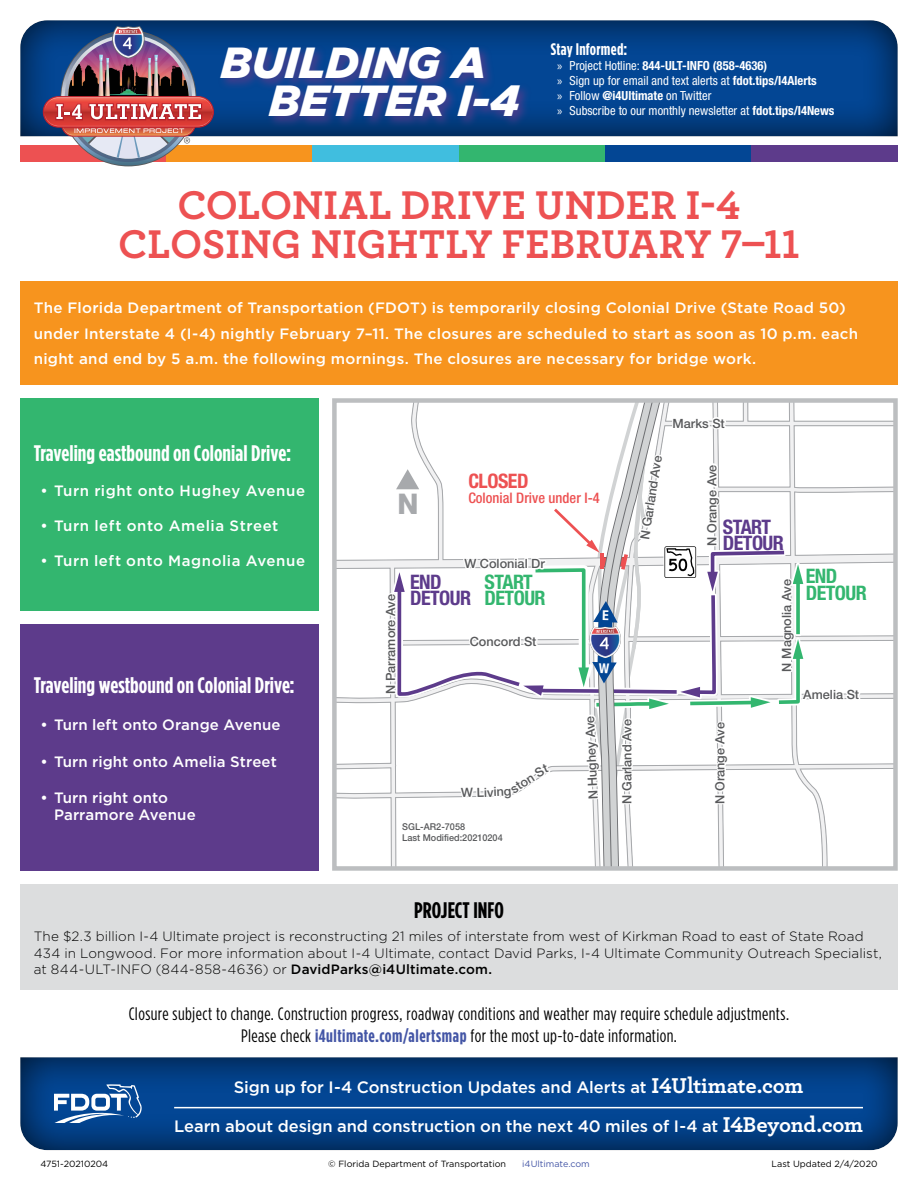
<style>
.page{position:relative;width:918px;height:1188px;background:#fff}
.page>*{position:absolute;margin:0;border:0;box-sizing:border-box;transform-origin:0 0}
.t1{font:italic 900 43.5px/37.5px "Gotham";color:#fff}
.Alert_Header{font:700 42px/39px "Archer";color:#ed5152;text-align:center}
.t2{font:800 28.5px "Helvetica Neue";color:#a7a9ac}
.body_content{font:700 22.5px "Gotham Condensed";color:#fff}
.t3{font:700 22.5px "Gotham Condensed";color:#000}
.t4{font:700 condensed 19.95px/16.4px "Helvetica Neue";letter-spacing:-.025em;color:#33b66f}
.t5{font:700 condensed 19.95px/16.4px "Helvetica Neue";letter-spacing:-.025em;color:#5d3b8b}
.t6{font:700 condensed 19.95px "Helvetica Neue";letter-spacing:-.025em;color:#ed5152}
.t7{font:18px "Gotham Condensed";letter-spacing:.02em;color:#000}
.t8{font:700 16.8px "Gotham Condensed";letter-spacing:.015em;color:#fff}
.t9{font:500 16.5px "Gotham";letter-spacing:-.005em;color:#fff}
.body_content-2{font:500 15px/25.5px "Gotham";letter-spacing:.015em;color:#fff}
.body_content-3{font:500 15px "Gotham";letter-spacing:.035em;color:#fff}
.body_content-4{font:500 15px "Gotham";letter-spacing:.04em;color:#fff}
.t10{font:500 condensed 14.55px "Helvetica Neue LT Std";color:#ed5152}
.body_content-5{font:300 13.5px/16.5px "Gotham";letter-spacing:.01em;color:#000}
.t11{font:500 12.75px "Helvetica Neue";color:#58595b}
.t12{font:condensed 12.6px/15px "Helvetica Neue LT Std";color:#fff}
.t13{font:500 9.45px/11.4px "Helvetica Neue";color:#58595b;scale:.96 1}
.t14{font:9px "Gotham";color:#000}
.t15{font:9px "Gotham";color:#4456a6}
.s1{font-family:"Myriad Pro";font-stretch:normal}
.s2{font-weight:700}
.s3{font-weight:500}
.s4{font-weight:700;color:#4456a6}
.s5{font-family:"Archer";font-weight:700;font-size:22.5px}
</style>
<div class="page">
<div style="left:20px;top:20px;width:878px;height:118px;background:#000;opacity:.75"></div>
<div style="left:20px;top:145px;width:146px;height:17px;background:#ed5152"></div>
<div style="left:166px;top:145px;width:147px;height:17px;background:#f7941e"></div>
<div style="left:313px;top:145px;width:146px;height:17px;background:#40bedf"></div>
<div style="left:459px;top:145px;width:146px;height:17px;background:#33b66f"></div>
<div style="left:605px;top:145px;width:146px;height:17px;background:#034694"></div>
<div style="left:751px;top:145px;width:147px;height:17px;background:#5d3b8b"></div>
<img style="left:44px;top:24px;width:168px;height:142px">
<div style="left:19px;top:1051px;width:880px;height:101px;background:#000;opacity:.75"></div>
<div style="left:218px;top:44px;width:314px;height:85px;background:#5d3b8b;opacity:.75"></div>
<svg style="left:54px;top:1084px;width:88px;height:39px"></svg>
<hr style="left:174px;top:1107px;width:689px;height:1px;background:#fff">
<div style="left:20px;top:281px;width:878px;height:104px;background:#f7941e"></div>
<div style="left:20px;top:884px;width:878px;height:106px;background:#dcddde"></div>
<div style="left:20px;top:624px;width:299px;height:247px;background:#5d3b8b"></div>
<div style="left:332px;top:398px;width:566px;height:473px;border:4px solid #bcbec0"></div>
<div style="left:20px;top:398px;width:299px;height:213px;background:#33b66f"></div>
<svg style="left:334px;top:401px;width:561px;height:467px"></svg>
<h1 class="t1" style="left:269px;top:44px;width:252px;text-indent:-48px">BUILDING A<br>BETTER I-4</h1>
<p class="t8" style="left:551px;top:39px;width:78px">Stay Informed:</p>
<p class="t12" style="left:557px;top:58px;width:279px"><span class="s1">»</span> Project Hotline: <span class="s2">844-ULT-INFO (858-4636)<br></span><span class="s1">»</span> Sign up for email and text alerts at <span class="s2">fdot.tips/I4Alerts<br></span><span class="s1">»</span> Follow <span class="s2">@i4Ultimate</span> on Twitter<br><span class="s1">»</span> Subscribe to our monthly newsletter at <span class="s2">fdot.tips/I4News</span></p>
<p class="Alert_Header" style="left:118px;top:183px;width:683px">COLONIAL DRIVE UNDER I-4<br>CLOSING NIGHTLY FEBRUARY 7–11</p>
<p class="body_content-2" style="left:34px;top:295px;width:826px">The Florida Department of Transportation (FDOT) is temporarily closing Colonial Drive (State Road 50) under Interstate 4 (I-4) nightly February 7–11. The closures are scheduled to start as soon as 10 p.m. each night and end by 5 a.m. the following mornings. The closures are necessary for bridge work.</p>
<p class="body_content" style="left:34px;top:439px;width:259px">Traveling eastbound on Colonial Drive:</p>
<p class="body_content-3" style="left:40px;top:481px;width:266px">• Turn right onto Hughey Avenue</p>
<p class="body_content-3" style="left:40px;top:516px;width:239px">• Turn left onto Amelia Street</p>
<p class="body_content-4" style="left:40px;top:551px;width:266px">• Turn left onto Magnolia Avenue</p>
<p class="body_content" style="left:34px;top:672px;width:262px">Traveling westbound on Colonial Drive:</p>
<p class="body_content-2" style="left:40px;top:712px;width:242px">• Turn left onto Orange Avenue</p>
<p class="body_content-2" style="left:40px;top:748px;width:238px">• Turn right onto Amelia Street</p>
<p class="body_content-2" style="left:54px;top:790px;width:143px;line-height:16.5px;text-indent:-14px">• Turn right onto<br>Parramore Avenue</p>
<p class="t2" style="left:397px;top:487px;width:23px">N</p>
<p class="t6" style="left:468px;top:469px;width:62px">CLOSED</p>
<p class="t10" style="left:468px;top:489px;width:133px">Colonial Drive under I-4</p>
<p class="t11" style="left:637px;top:538px;width:86px;rotate:-81deg">N Garland Ave</p>
<p class="t11" style="left:673px;top:416px;width:54px">Marks St</p>
<p class="t11" style="left:704px;top:546px;width:83px;rotate:-90deg">N Orange Ave</p>
<p class="t5" style="left:723px;top:518px;width:63px">START<br>DETOUR</p>
<p class="t11" style="left:383px;top:694px;width:101px;rotate:-90deg">N Parramore Ave</p>
<p class="t11" style="left:464px;top:556px;width:82px">W Colonial Dr</p>
<p class="t4" style="left:485px;top:573px;width:63px">START<br>DETOUR</p>
<p class="t4" style="left:806px;top:568px;width:63px">END<br>DETOUR</p>
<p class="t5" style="left:410px;top:573px;width:63px">END<br>DETOUR</p>
<p class="t11" style="left:779px;top:672px;width:94px;rotate:-90deg">N Magnolia Ave</p>
<p class="t11" style="left:470px;top:634px;width:68px">Concord St</p>
<p class="t11" style="left:476px;top:785px;width:22px;rotate:-2deg">Livi</p>
<p class="t11" style="left:586px;top:799px;width:85px;rotate:-93deg">N Hughey Ave</p>
<p class="t11" style="left:619px;top:804px;width:86px;rotate:-90deg">N Garland Ave</p>
<p class="t11" style="left:712px;top:804px;width:83px;rotate:-90deg">N Orange Ave</p>
<p class="t11" style="left:803px;top:687px;width:57px">Amelia St</p>
<p class="t13" style="left:402px;top:821px;width:106px">SGL-AR2-7058<br>Last Modified:20210204</p>
<p class="t3" style="left:414px;top:897px;width:91px">PROJECT INFO</p>
<p class="body_content-5" style="left:34px;top:928px;width:850px">The $2.3 billion I-4 Ultimate project is reconstructing 21 miles of interstate from west of Kirkman Road to east of State Road<br>434 in Longwood. For more information about I-4 Ultimate, contact David Parks, I-4 Ultimate Community Outreach Specialist, at 844-ULT-INFO (844-858-4636) or <span class="s3">DavidParks@i4Ultimate.com.</span></p>
<h1 class="t7" style="left:129px;top:1003px;width:662px">Closure subject to change. Construction progress, roadway conditions and weather may require schedule adjustments.</h1>
<h1 class="t7" style="left:241px;top:1025px;width:438px">Please check <span class="s4">i4ultimate.com/alertsmap</span> for the most up-to-date information.</h1>
<p class="t9" style="left:234px;top:1077px;width:571px">Sign up for I-4 Construction Updates and Alerts at <span class="s5">I4Ultimate.com</span></p>
<p class="t9" style="left:174px;top:1115px;width:690px">Learn about design and construction on the next 40 miles of I-4 at <span class="s5">I4Beyond.com</span></p>
<p class="t14" style="left:40px;top:1158px;width:69px">4751-20210204</p>
<p class="t14" style="left:328px;top:1158px;width:179px">© Florida Department of Transportation</p>
<p class="t15" style="left:522px;top:1158px;width:69px">i4Ultimate.com</p>
<p class="t14" style="left:772px;top:1158px;width:107px">Last Updated 2/4/2020</p>
</div>
